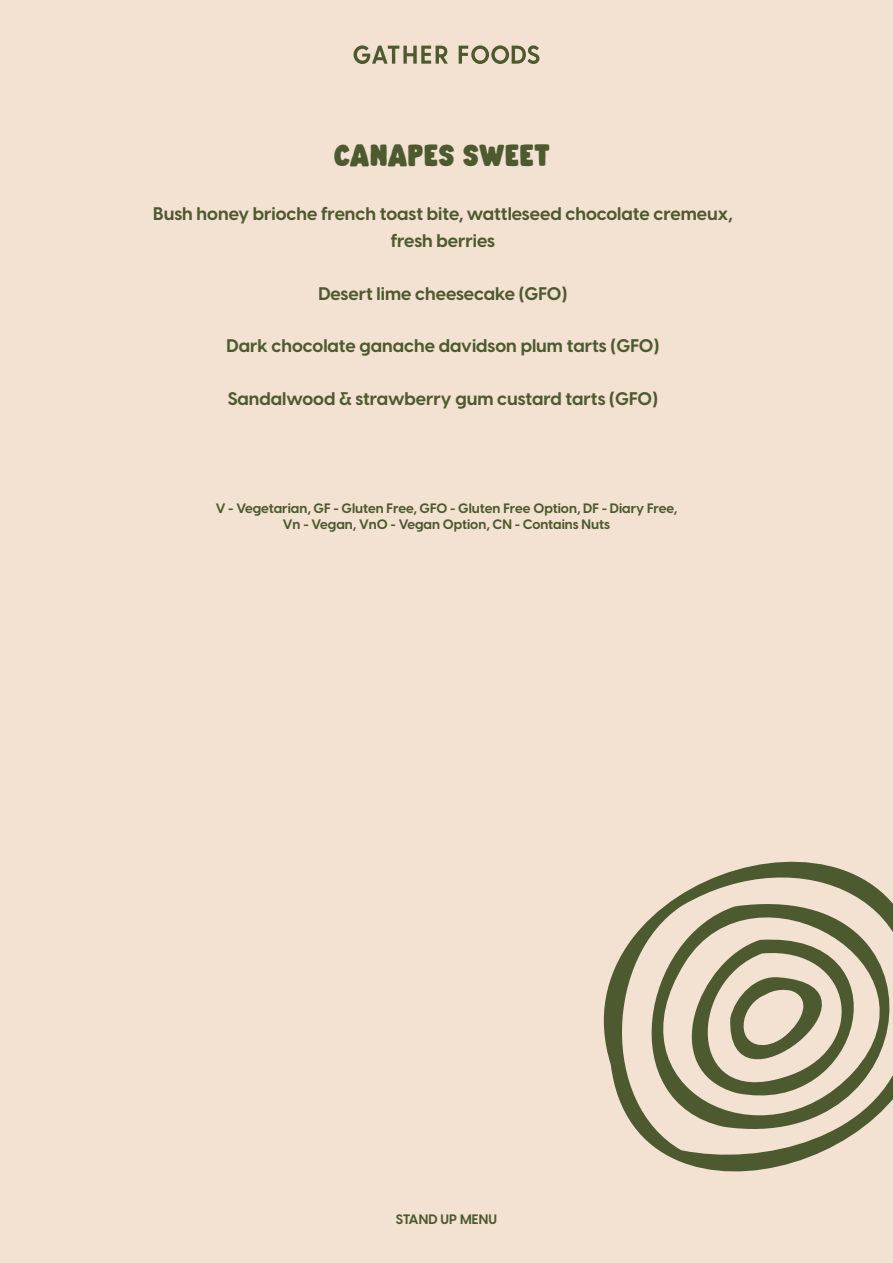
<style>
.page{position:relative;width:893px;height:1263px;background:#f3e2d1}
.page>*{position:absolute;margin:0;border:0;box-sizing:border-box;transform-origin:0 0}
.t1{font:37.5px "Be Bold";color:#4d5a30}
.t2{font:700 18px/27px "Visby CF";color:#4d5a30;text-align:center}
.t3{font:700 13.5px/16.2px "Visby CF";color:#4d5a30;text-align:center}
</style>
<div class="page">
<svg style="left:603px;top:861px;width:290px;height:311px"></svg>
<svg style="left:459px;top:45px;width:80px;height:19px"></svg>
<svg style="left:353px;top:45px;width:95px;height:19px"></svg>
<h1 class="t1" style="left:334px;top:138px;width:218px">CANAPES SWEET</h1>
<p class="t2" style="left:153px;top:201px;width:581px">Bush honey brioche french toast bite, wattleseed chocolate cremeux, fresh berries</p>
<p class="t2" style="left:318px;top:280px;width:251px">Desert lime cheesecake (GFO)</p>
<p class="t2" style="left:226px;top:333px;width:434px">Dark chocolate ganache davidson plum tarts (GFO)</p>
<p class="t2" style="left:228px;top:385px;width:432px">Sandalwood &amp; strawberry gum custard tarts (GFO)</p>
<p class="t3" style="left:216px;top:500px;width:463px">V - Vegetarian, GF - Gluten Free, GFO - Gluten Free Option, DF - Diary Free,<br>Vn - Vegan, VnO - Vegan Option, CN - Contains Nuts</p>
<p class="t3" style="left:396px;top:1211px;width:103px">STAND UP MENU</p>
</div>
